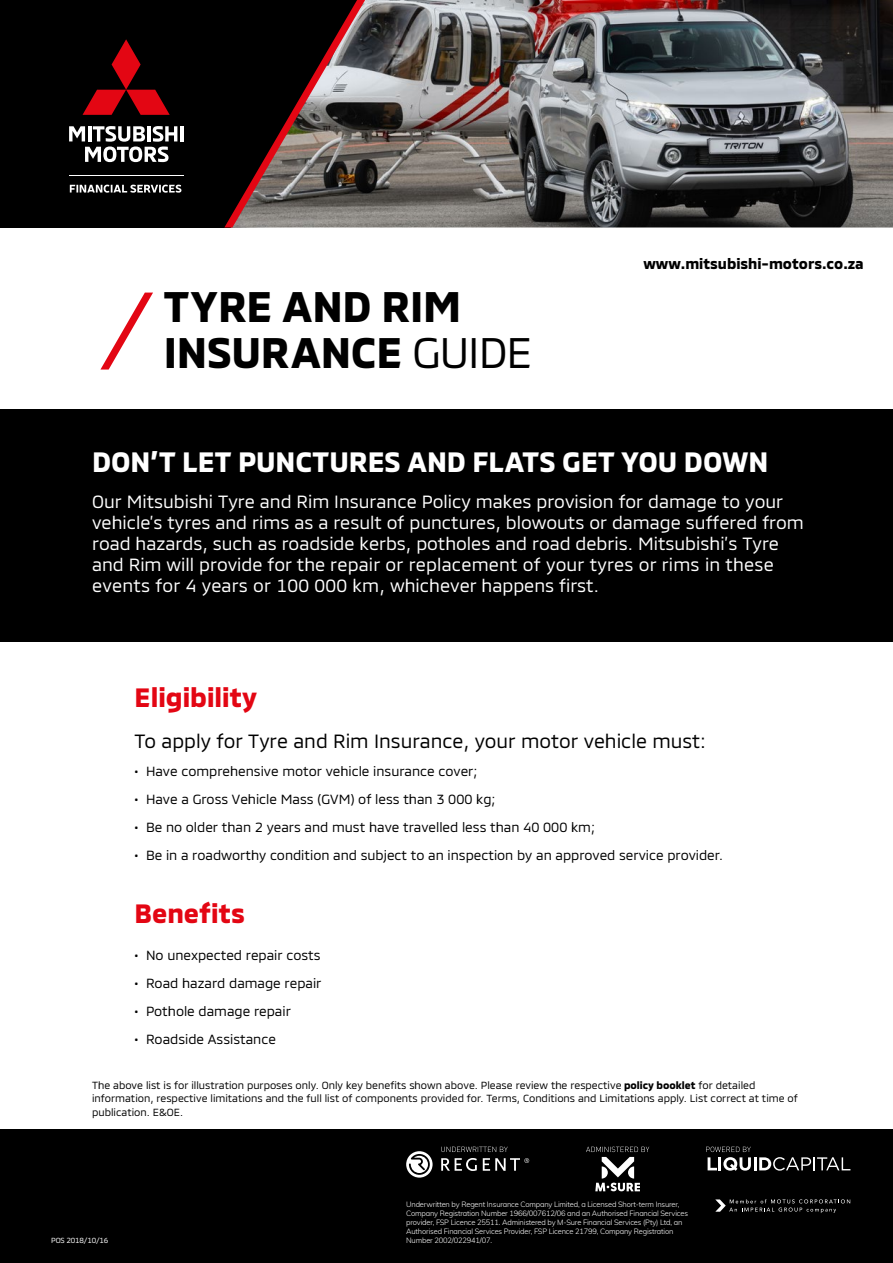
<style>
.page{position:relative;width:893px;height:1263px;background:#fff}
.page>*{position:absolute;margin:0;border:0;box-sizing:border-box;transform-origin:0 0}
.t1{font:700 43.5px/46.5px "MMCOFFICE";letter-spacing:-.005em;color:#000}
.t2{font:700 28.5px "MMCOFFICE";color:#fff}
.t3{font:700 27px "MMCOFFICE";color:#e30613}
.t4{font:19.5px "MMCOFFICE";color:#000}
.t5{font:18px/21px "MMCOFFICE";color:#fff}
.t6{font:700 15px "MMCOFFICE";color:#000}
.t7{font:13.5px "MMCOFFICE";color:#000}
.t8{font:10.5px/13.5px "MMCOFFICE";color:#000}
.t9{font:300 7.5px/9px "Muli";letter-spacing:-.02em;color:#fff}
.t10{font:7.5px "MMCOFFICE";letter-spacing:-.02em;color:#fff}
.s1{font-weight:400}
.s2{font-weight:700}
</style>
<div class="page">
<div style="left:0;top:409px;width:893px;height:233px;background:#000"></div>
<div style="left:0;top:1129px;width:893px;height:134px;background:#000"></div>
<div style="left:0;top:0;width:893px;height:227px;background:#000"></div>
<svg style="left:231px;top:227px;width:662px;height:1px"></svg>
<img style="left:365px;top:0;width:528px;height:227px">
<svg style="left:224px;top:0;width:141px;height:227px"></svg>
<svg style="left:100px;top:293px;width:53px;height:76px"></svg>
<hr style="left:180px;top:126px;width:4px;height:15px;background:#fff">
<svg style="left:69px;top:126px;width:108px;height:36px"></svg>
<svg style="left:83px;top:39px;width:87px;height:76px"></svg>
<hr style="left:69px;top:176px;width:115px;height:1px;background:#fff">
<svg style="left:70px;top:185px;width:111px;height:8px"></svg>
<svg style="left:706px;top:1147px;width:144px;height:24px"></svg>
<svg style="left:406px;top:1151px;width:27px;height:26px"></svg>
<svg style="left:441px;top:1158px;width:88px;height:13px"></svg>
<svg style="left:441px;top:1147px;width:67px;height:5px"></svg>
<svg style="left:715px;top:1199px;width:135px;height:14px"></svg>
<svg style="left:586px;top:1147px;width:63px;height:44px"></svg>
<h1 class="t1" style="left:164px;top:278px;width:370px">TYRE AND RIM<br>INSURANCE <span class="s1">GUIDE</span></h1>
<p class="t6" style="left:643px;top:252px;width:222px">www.mitsubishi-motors.co.za</p>
<h2 class="t2" style="left:92px;top:439px;width:678px">DON’T LET PUNCTURES AND FLATS GET YOU DOWN</h2>
<p class="t5" style="left:92px;top:489px;width:713px">Our Mitsubishi Tyre and Rim Insurance Policy makes provision for damage to your vehicle’s tyres and rims as a result of punctures, blowouts or damage suffered from road hazards, such as roadside kerbs, potholes and road debris. Mitsubishi’s Tyre and Rim will provide for the repair or replacement of your tyres or rims in these events for 4 years or 100 000 km, whichever happens first.</p>
<h3 class="t3" style="left:135px;top:676px;width:124px">Eligibility</h3>
<p class="t4" style="left:135px;top:725px;width:573px">To apply for Tyre and Rim Insurance, your motor vehicle must:</p>
<p class="t7" style="left:135px;top:760px;width:344px">• Have comprehensive motor vehicle insurance cover;</p>
<p class="t7" style="left:135px;top:788px;width:362px">• Have a Gross Vehicle Mass (GVM) of less than 3 000 kg;</p>
<p class="t7" style="left:135px;top:816px;width:462px">• Be no older than 2 years and must have travelled less than 40 000 km;</p>
<p class="t7" style="left:135px;top:844px;width:590px">• Be in a roadworthy condition and subject to an inspection by an approved service provider.</p>
<h3 class="t3" style="left:135px;top:892px;width:112px">Benefits</h3>
<p class="t7" style="left:135px;top:944px;width:187px">• No unexpected repair costs</p>
<p class="t7" style="left:135px;top:972px;width:188px">• Road hazard damage repair</p>
<p class="t7" style="left:135px;top:1000px;width:158px">• Pothole damage repair</p>
<p class="t7" style="left:135px;top:1028px;width:143px">• Roadside Assistance</p>
<p class="t8" style="left:92px;top:1077px;width:707px">The above list is for illustration purposes only. Only key benefits shown above. Please review the respective <span class="s2">policy booklet</span> for detailed information, respective limitations and the full list of components provided for. Terms, Conditions and Limitations apply. List correct at time of publication. E&amp;OE.</p>
<p class="t9" style="left:406px;top:1199px;width:283px">Underwritten by Regent Insurance Company Limited, a Licensed Short-term Insurer, Company Registration Number 1966/007612/06 and an Authorised Financial Services provider, FSP Licence 25511. Administered by M-Sure Financial Services (Pty) Ltd, an Authorised Financial Services Provider, FSP Licence 21799, Company Registration</p>
<p class="t10" style="left:51px;top:1234px;width:59px">POS 2018/10/16</p>
<p class="t9" style="left:406px;top:1235px;width:87px">Number 2002/022941/07.</p>
</div>
